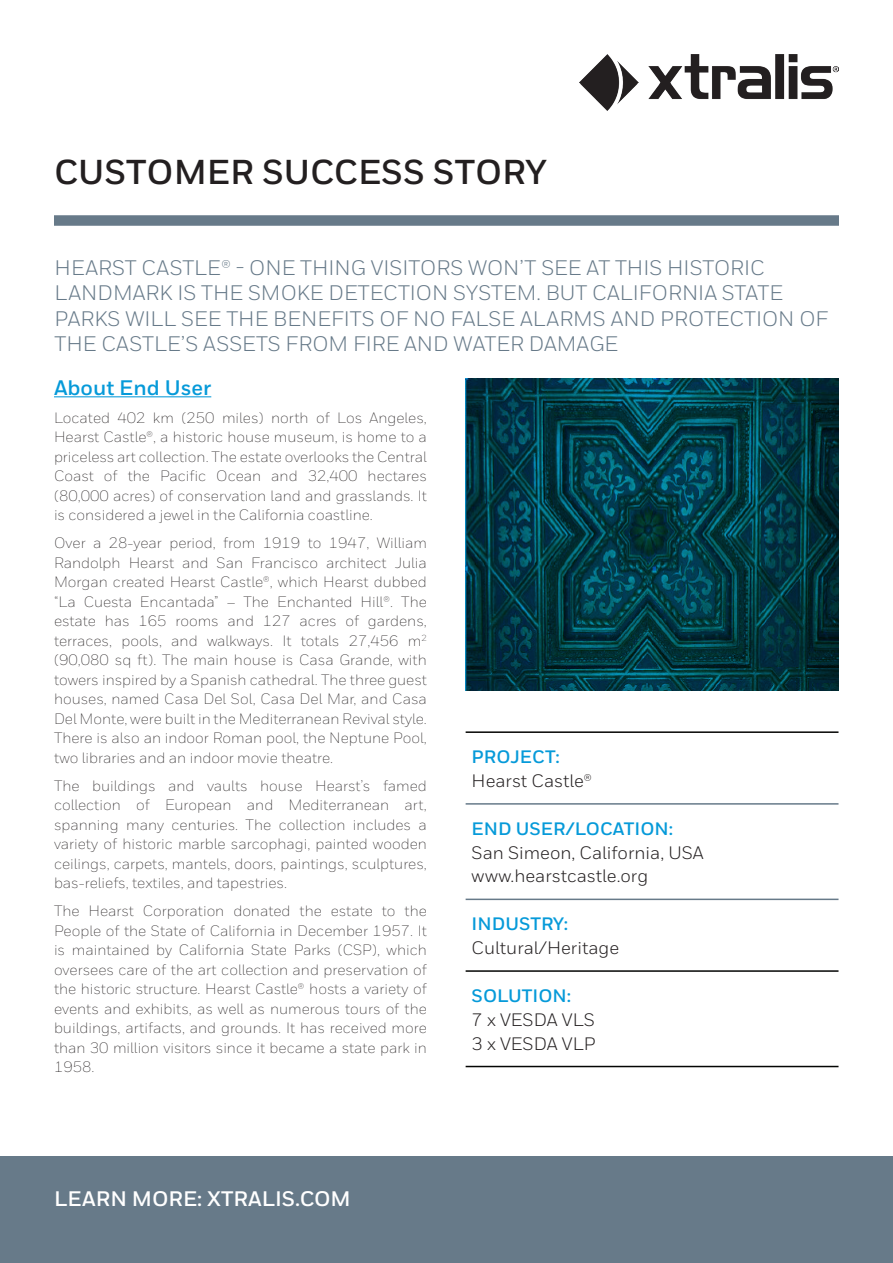
<style>
.page{position:relative;width:893px;height:1263px;background:#fff}
.page>*{position:absolute;margin:0;border:0;box-sizing:border-box;transform-origin:0 0}
.t1{font:700 34.5px "Honeywell Sans";color:#231f20}
.t2{font:21px/25.5px "Honeywell Sans";color:#677a89}
.t3{font:700 21px "Honeywell Sans";color:#fff}
.t4{font:700 21px "Honeywell Sans";color:#069ad9}
.t5{font:18px/23.7px "Honeywell Sans";color:#231f20}
.t6{font:700 18px "Honeywell Sans";color:#069ad9}
.t7{font:300 15px/19.5px "Honeywell Sans";color:#231f20;text-align:justify}
</style>
<div class="page">
<img style="left:580px;top:54px;width:258px;height:57px">
<div style="left:54px;top:215px;width:785px;height:11px;background:#677a89"></div>
<div style="left:0;top:1157px;width:893px;height:106px;background:#677a89"></div>
<hr style="left:466px;top:731px;width:372px;height:2px;background:#040503">
<hr style="left:466px;top:970px;width:372px;height:2px;background:#040503">
<hr style="left:466px;top:1066px;width:372px;height:1px;background:#040503">
<hr style="left:466px;top:803px;width:372px;height:2px;background:#677a89">
<hr style="left:466px;top:898px;width:372px;height:2px;background:#677a89">
<svg style="left:465px;top:378px;width:374px;height:313px;background:#013d48"></svg>
<hr style="left:54px;top:396px;width:157px;height:1px;background:#069ad9">
<h1 class="t1" style="left:54px;top:152px;width:495px">CUSTOMER SUCCESS STORY</h1>
<h2 class="t2" style="left:55px;top:255px;width:775px">HEARST CASTLE® - ONE THING VISITORS WON’T SEE AT THIS HISTORIC LANDMARK IS THE SMOKE DETECTION SYSTEM. BUT CALIFORNIA STATE PARKS WILL SEE THE BENEFITS OF NO FALSE ALARMS AND PROTECTION OF THE CASTLE’S ASSETS FROM FIRE AND WATER DAMAGE</h2>
<h2 class="t4" style="left:54px;top:375px;width:159px">About End User</h2>
<p class="t7" style="left:54px;top:408px;width:374px">Located 402 km (250 miles) north of Los Angeles, Hearst Castle®, a historic house museum, is home to a priceless art collection. The estate overlooks the Central Coast of the Pacific Ocean and 32,400 hectares (80,000 acres) of conservation land and grasslands. It is considered a jewel in the California coastline.</p>
<p class="t7" style="left:54px;top:533px;width:374px">Over a 28-year period, from 1919 to 1947, William Randolph Hearst and San Francisco architect Julia Morgan created Hearst Castle®, which Hearst dubbed “La Cuesta Encantada” – The Enchanted Hill®. The estate has 165 rooms and 127 acres of gardens, terraces, pools, and walkways. It totals 27,456 m<sup>2 </sup>(90,080 sq ft). The main house is Casa Grande, with towers inspired by a Spanish cathedral. The three guest houses, named Casa Del Sol, Casa Del Mar, and Casa Del Monte, were built in the Mediterranean Revival style.<br>There is also an indoor Roman pool, the Neptune Pool, two libraries and an indoor movie theatre.</p>
<p class="t7" style="left:54px;top:776px;width:374px">The buildings and vaults house Hearst’s famed collection of European and Mediterranean art, spanning many centuries. The collection includes a variety of historic marble sarcophagi, painted wooden ceilings, carpets, mantels, doors, paintings, sculptures, bas-reliefs, textiles, and tapestries.</p>
<p class="t7" style="left:54px;top:901px;width:374px">The Hearst Corporation donated the estate to the People of the State of California in December 1957. It is maintained by California State Parks (CSP), which oversees care of the art collection and preservation of the historic structure. Hearst Castle® hosts a variety of events and exhibits, as well as numerous tours of the buildings, artifacts, and grounds. It has received more than 30 million visitors since it became a state park in 1958.</p>
<p class="t6" style="left:472px;top:746px;width:90px">PROJECT:</p>
<p class="t5" style="left:472px;top:769px;width:122px">Hearst Castle®</p>
<p class="t6" style="left:472px;top:818px;width:203px">END USER/LOCATION:</p>
<p class="t5" style="left:472px;top:840px;width:234px">San Simeon, California, USA www.hearstcastle.org</p>
<p class="t6" style="left:472px;top:913px;width:98px">INDUSTRY:</p>
<p class="t5" style="left:472px;top:936px;width:149px">Cultural/Heritage</p>
<p class="t6" style="left:472px;top:985px;width:101px">SOLUTION:</p>
<p class="t5" style="left:472px;top:1008px;width:126px">7 x VESDA VLS<br>3 x VESDA VLP</p>
<h2 class="t3" style="left:54px;top:1186px;width:298px">LEARN MORE: XTRALIS.COM</h2>
</div>
